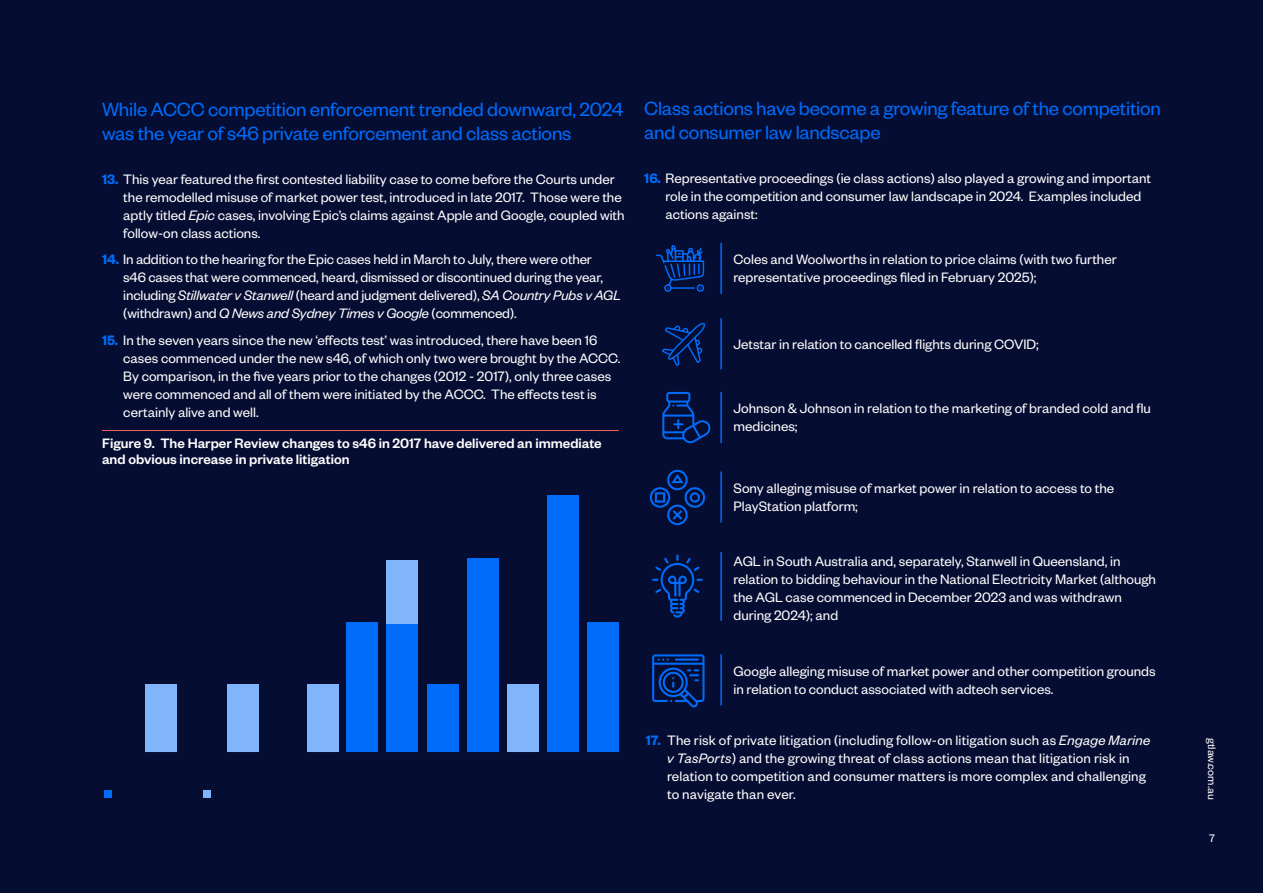
<style>
.page{position:relative;width:1263px;height:893px;background:#060d32}
.page>*{position:absolute;margin:0;border:0;box-sizing:border-box;transform-origin:0 0}
.t1{font:21px/24px "Founders Grotesk";letter-spacing:-.01em;color:#006bfa}
.t2{font:15px/18px "Founders Grotesk";color:#fff}
.t3{font:500 15px/16.5px "Founders Grotesk";color:#fff}
.t4{font:12px "Founders Grotesk";color:#fff}
.s1{font-weight:600;color:#006cf9}
.s2{font-style:italic}
</style>
<div class="page">
<hr style="left:102px;top:430px;width:517px;height:1px;background:#f56358">
<div style="left:146px;top:685px;width:31px;height:68px;background:#80b5fc"></div>
<div style="left:227px;top:685px;width:31px;height:68px;background:#80b5fc"></div>
<div style="left:308px;top:685px;width:31px;height:68px;background:#80b5fc"></div>
<div style="left:427px;top:685px;width:32px;height:68px;background:#006cf9"></div>
<div style="left:507px;top:685px;width:32px;height:68px;background:#80b5fc"></div>
<div style="left:467px;top:559px;width:32px;height:194px;background:#006cf9"></div>
<div style="left:547px;top:496px;width:32px;height:257px;background:#006cf9"></div>
<div style="left:587px;top:622px;width:32px;height:131px;background:#006cf9"></div>
<div style="left:347px;top:622px;width:31px;height:131px;background:#006cf9"></div>
<div style="left:387px;top:622px;width:31px;height:131px;background:#006cf9"></div>
<div style="left:387px;top:560px;width:31px;height:64px;background:#80b5fc"></div>
<hr style="left:105px;top:752px;width:514px;height:1px;background:#060d32">
<div style="left:104px;top:790px;width:7px;height:7px;background:#006cf9"></div>
<div style="left:204px;top:790px;width:7px;height:7px;background:#80b5fc"></div>
<hr style="left:720px;top:243px;width:2px;height:51px;background:#006cf9">
<hr style="left:720px;top:318px;width:2px;height:51px;background:#006cf9">
<hr style="left:720px;top:392px;width:2px;height:51px;background:#006cf9">
<hr style="left:720px;top:471px;width:2px;height:52px;background:#006cf9">
<hr style="left:720px;top:654px;width:2px;height:51px;background:#006cf9">
<hr style="left:720px;top:552px;width:2px;height:69px;background:#006cf9">
<svg style="left:656px;top:245px;width:49px;height:47px"></svg>
<svg style="left:662px;top:322px;width:43px;height:44px"></svg>
<svg style="left:662px;top:392px;width:49px;height:52px"></svg>
<svg style="left:650px;top:470px;width:55px;height:55px"></svg>
<svg style="left:652px;top:554px;width:51px;height:64px"></svg>
<svg style="left:652px;top:654px;width:52px;height:53px"></svg>
<h1 class="t1" style="left:102px;top:96px;width:523px">While ACCC competition enforcement trended downward, 2024 was the year of s46 private enforcement and class actions</h1>
<p class="t2" style="left:123px;top:169px;width:503px;text-indent:-21px"><span class="s1">13.</span> This year featured the first contested liability case to come before the Courts under the remodelled misuse of market power test, introduced in late 2017. Those were the aptly titled <span class="s2">Epic</span> cases, involving Epic’s claims against Apple and Google, coupled with follow-on class actions.</p>
<p class="t2" style="left:123px;top:249px;width:499px;text-indent:-21px"><span class="s1">14.</span> In addition to the hearing for the Epic cases held in March to July, there were other<br>s46 cases that were commenced, heard, dismissed or discontinued during the year, including <span class="s2">Stillwater v Stanwell</span> (heard and judgment delivered), <span class="s2">SA Country Pubs v AGL </span>(withdrawn) and <span class="s2">Q News and Sydney Times v Google</span> (commenced).</p>
<p class="t2" style="left:123px;top:330px;width:498px;text-indent:-21px"><span class="s1">15.</span> In the seven years since the new ‘effects test’ was introduced, there have been 16 cases commenced under the new s46, of which only two were brought by the ACCC.<br>By comparison, in the five years prior to the changes (2012 - 2017), only three cases were commenced and all of them were initiated by the ACCC. The effects test is certainly alive and well.</p>
<p class="t3" style="left:102px;top:434px;width:501px">Figure 9. The Harper Review changes to s46 in 2017 have delivered an immediate and obvious increase in private litigation</p>
<h1 class="t1" style="left:644px;top:96px;width:518px">Class actions have become a growing feature of the competition and consumer law landscape</h1>
<p class="t2" style="left:665px;top:168px;width:487px;text-indent:-21px"><span class="s1">16.</span> Representative proceedings (ie class actions) also played a growing and important role in the competition and consumer law landscape in 2024. Examples included actions against:</p>
<p class="t2" style="left:733px;top:250px;width:385px">Coles and Woolworths in relation to price claims (with two further representative proceedings filed in February 2025);</p>
<p class="t2" style="left:733px;top:334px;width:307px">Jetstar in relation to cancelled flights during COVID;</p>
<p class="t2" style="left:733px;top:399px;width:419px">Johnson &amp; Johnson in relation to the marketing of branded cold and flu medicines;</p>
<p class="t2" style="left:733px;top:478px;width:382px">Sony alleging misuse of market power in relation to access to the<br>PlayStation platform;</p>
<p class="t2" style="left:733px;top:552px;width:424px">AGL in South Australia and, separately, Stanwell in Queensland, in relation to bidding behaviour in the National Electricity Market (although the AGL case commenced in December 2023 and was withdrawn during 2024); and</p>
<p class="t2" style="left:733px;top:661px;width:423px">Google alleging misuse of market power and other competition grounds in relation to conduct associated with adtech services.</p>
<p class="t2" style="left:667px;top:730px;width:485px;text-indent:-21px"><span class="s1">17.</span> The risk of private litigation (including follow-on litigation such as <span class="s2">Engage Marine v TasPorts</span>) and the growing threat of class actions mean that litigation risk in relation to competition and consumer matters is more complex and challenging to navigate than ever.</p>
<p class="t4" style="left:1219px;top:738px;width:63px;rotate:90deg">gtlaw.com.au</p>
<p class="t4" style="left:1209px;top:831px;width:7px">7</p>
</div>
